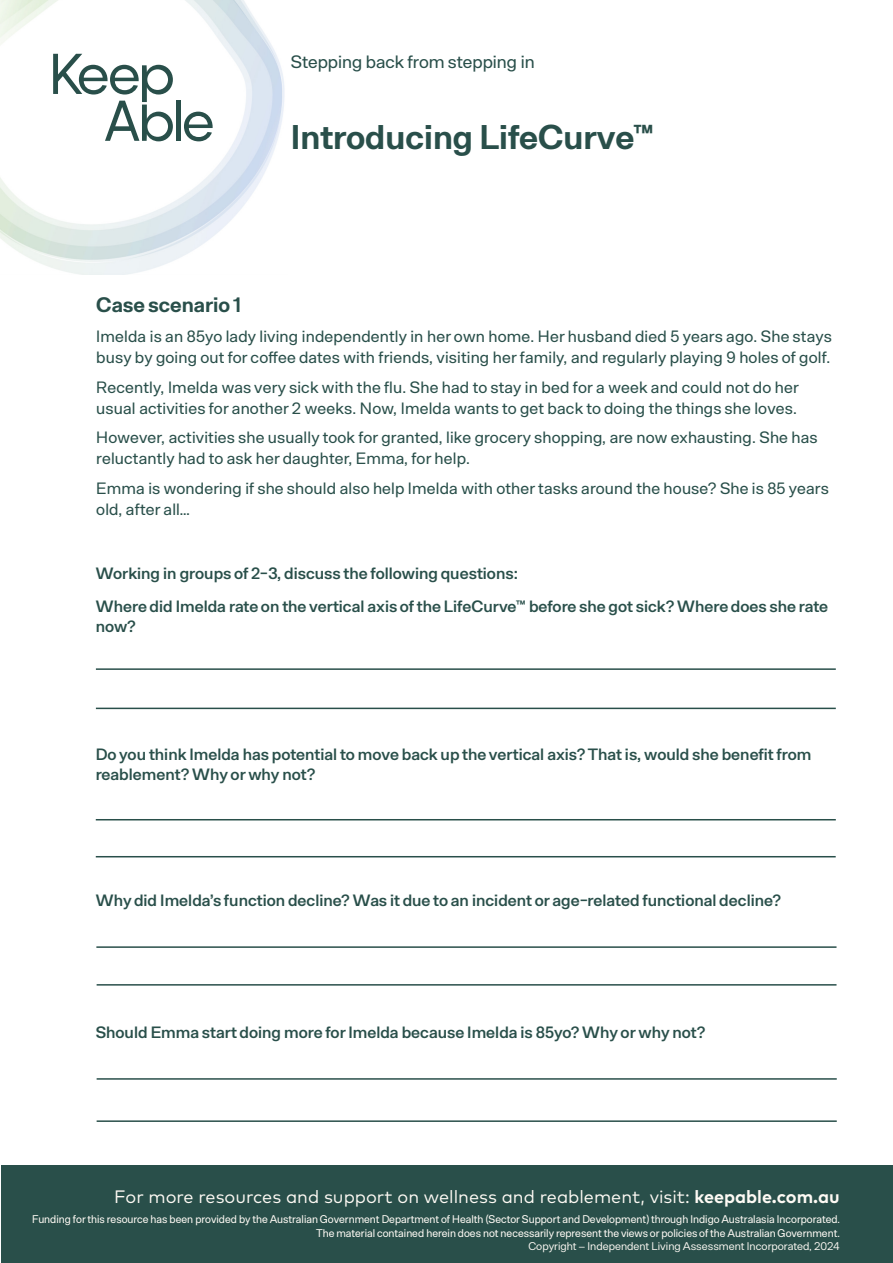
<style>
.page{position:relative;width:893px;height:1263px;background:#fff}
.page>*{position:absolute;margin:0;border:0;box-sizing:border-box;transform-origin:0 0}
.Headers{font:700 34.5px "Arbeit";color:#294f4a}
.Headers-2{font:700 21px "Arbeit";color:#294f4a}
.t1{font:18px "Mark Pro";color:#fefaf4}
.Headers-3{font:18px "Arbeit";color:#294f4a}
.Headers-4{font:16.5px/21px "Arbeit";letter-spacing:.01em;color:#294f4a}
.Headers-5{font:600 16.5px/19.8px "Arbeit";color:#294f4a}
.t2{font:11.25px/13.5px "Arbeit";color:#fefaf4;text-align:right;scale:.96 1}
.t3{font:11.25px "Arbeit";color:#fefaf4}
.s1{font-weight:700}
</style>
<div class="page">
<div style="left:1px;top:1165px;width:892px;height:98px;background:#294f4a"></div>
<img style="left:0;top:0;width:285px;height:275px">
<hr style="left:96px;top:708px;width:740px;height:1px;background:#294f4a">
<hr style="left:97px;top:1078px;width:740px;height:2px;background:#294f4a">
<hr style="left:96px;top:946px;width:740px;height:2px;background:#294f4a">
<hr style="left:96px;top:819px;width:740px;height:1px;background:#294f4a">
<hr style="left:96px;top:668px;width:740px;height:2px;background:#294f4a">
<hr style="left:97px;top:984px;width:739px;height:1px;background:#294f4a">
<hr style="left:96px;top:856px;width:740px;height:1px;background:#294f4a">
<svg style="left:53px;top:54px;width:120px;height:87px"></svg>
<div style="left:176px;top:101px;width:5px;height:40px;background:#294f4a"></div>
<svg style="left:184px;top:112px;width:29px;height:29px"></svg>
<hr style="left:97px;top:1120px;width:740px;height:2px;background:#294f4a">
<p class="Headers-3" style="left:291px;top:51px;width:245px">Stepping back from stepping in</p>
<p class="Headers" style="left:291px;top:116px;width:364px">Introducing LifeCurve™</p>
<p class="Headers-2" style="left:96px;top:292px;width:147px">Case scenario 1</p>
<p class="Headers-4" style="left:96px;top:326px;width:737px">Imelda is an 85yo lady living independently in her own home. Her husband died 5 years ago. She stays busy by going out for coffee dates with friends, visiting her family, and regularly playing 9 holes of golf.</p>
<p class="Headers-4" style="left:96px;top:377px;width:704px">Recently, Imelda was very sick with the flu. She had to stay in bed for a week and could not do her usual activities for another 2 weeks. Now, Imelda wants to get back to doing the things she loves.</p>
<p class="Headers-4" style="left:96px;top:427px;width:723px">However, activities she usually took for granted, like grocery shopping, are now exhausting. She has reluctantly had to ask her daughter, Emma, for help.</p>
<p class="Headers-4" style="left:96px;top:478px;width:734px">Emma is wondering if she should also help Imelda with other tasks around the house? She is 85 years old, after all…</p>
<p class="Headers-5" style="left:96px;top:564px;width:424px">Working in groups of 2-3, discuss the following questions:</p>
<p class="Headers-5" style="left:96px;top:597px;width:734px">Where did Imelda rate on the vertical axis of the LifeCurve™ before she got sick? Where does she rate now?</p>
<p class="Headers-5" style="left:96px;top:745px;width:717px">Do you think Imelda has potential to move back up the vertical axis? That is, would she benefit from reablement? Why or why not?</p>
<p class="Headers-5" style="left:96px;top:891px;width:686px">Why did Imelda’s function decline? Was it due to an incident or age-related functional decline?</p>
<p class="Headers-5" style="left:96px;top:1023px;width:611px">Should Emma start doing more for Imelda because Imelda is 85yo? Why or why not?</p>
<p class="t1" style="left:114px;top:1183px;width:727px">For more resources and support on wellness and reablement, visit: <span class="s1">keepable.com.au</span></p>
<p class="t2" style="left:32px;top:1213px;width:843px">Funding for this resource has been provided by the Australian Government Department of Health (Sector Support and Development) through Indigo Australasia Incorporated.<br>The material contained herein does not necessarily represent the views or policies of the Australian Government.</p>
<p class="t3" style="left:528px;top:1240px;width:313px">Copyright – Independent Living Assessment Incorporated, 2024</p>
</div>
